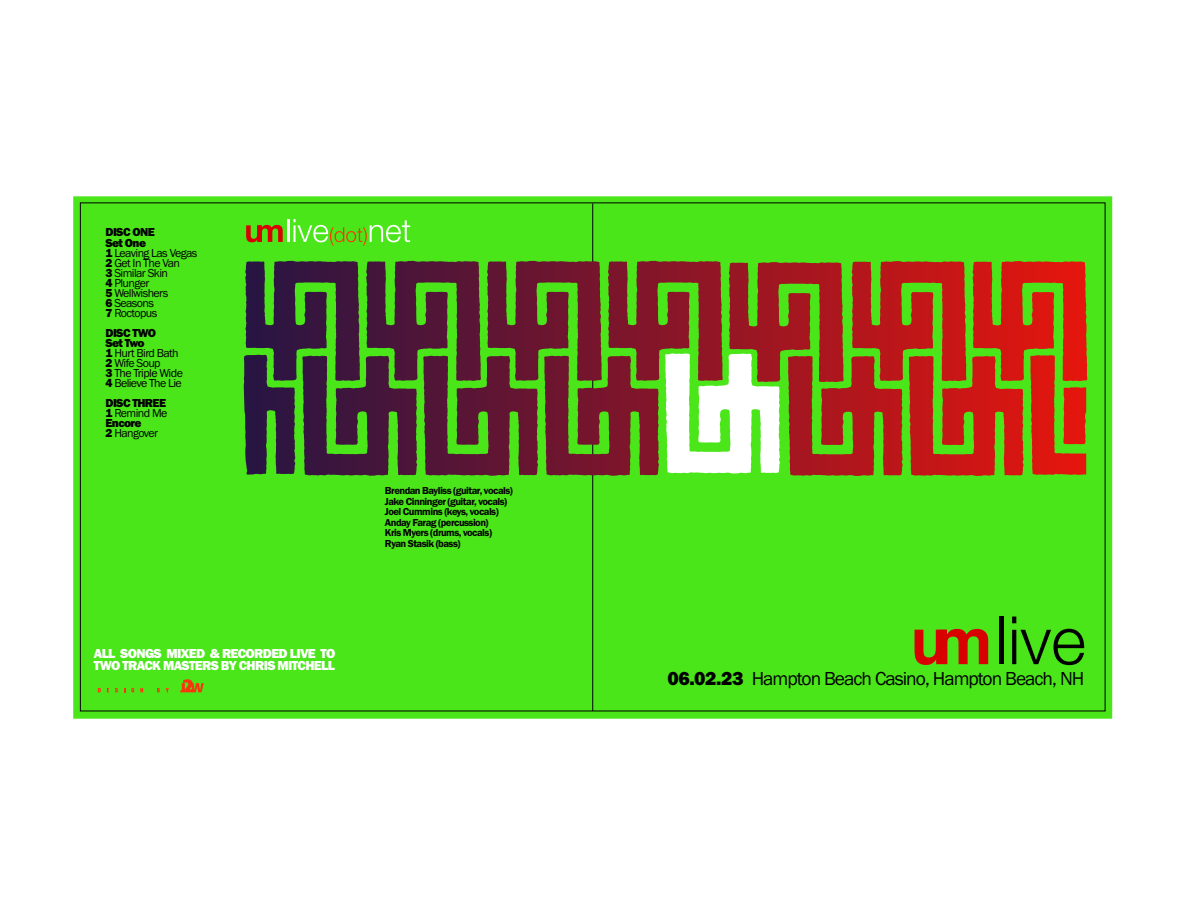
<style>
.page{position:relative;width:1188px;height:918px;background:#fff}
.page>*{position:absolute;margin:0;border:0;box-sizing:border-box;transform-origin:0 0}
.t1{font:19.5px "Franklin Gothic";letter-spacing:-.05em;color:#000}
.t2{font:800 13.5px/12px "Franklin Gothic";letter-spacing:-.05em;color:#fff}
.t3{font:12px/10.1px "Franklin Gothic";letter-spacing:-.05em;color:#000}
.t4{font:800 12px/10.1px "Franklin Gothic";letter-spacing:-.05em;color:#000}
.t5{font:600 10.5px/10.5px "Franklin Gothic";letter-spacing:-.05em;color:#000}
.s1{font-weight:800}
.s2{font-weight:400}
</style>
<div class="page">
<svg style="left:73px;top:196px;width:1039px;height:523px;background:#51c81c"></svg>
<hr style="left:592px;top:203px;width:1px;height:508px;background:#000">
<svg style="left:246px;top:225px;width:37px;height:17px"></svg>
<hr style="left:288px;top:219px;width:2px;height:23px;background:#fff">
<svg style="left:294px;top:219px;width:116px;height:27px;background:#6be038"></svg>
<svg style="left:915px;top:629px;width:73px;height:36px;background:#9d5e0a"></svg>
<hr style="left:1000px;top:617px;width:4px;height:47px;background:#000">
<svg style="left:1012px;top:630px;width:4px;height:34px"></svg>
<svg style="left:1012px;top:617px;width:4px;height:6px"></svg>
<svg style="left:1021px;top:629px;width:63px;height:36px;background:#329e11"></svg>
<svg style="left:98px;top:688px;width:3px;height:4px"></svg>
<svg style="left:115px;top:688px;width:3px;height:4px"></svg>
<svg style="left:131px;top:688px;width:3px;height:4px"></svg>
<svg style="left:140px;top:688px;width:3px;height:4px"></svg>
<svg style="left:157px;top:688px;width:3px;height:4px"></svg>
<svg style="left:166px;top:688px;width:3px;height:4px"></svg>
<svg style="left:180px;top:679px;width:24px;height:13px"></svg>
<svg style="left:244px;top:354px;width:842px;height:121px;background:#806338"></svg>
<p class="t3" style="left:106px;top:228px;width:93px"><span class="s1">DISC ONE<br>Set One<br>1</span> Leaving Las Vegas<br><span class="s1">2</span> Get In The Van<br><span class="s1">3</span> Similar Skin<br><span class="s1">4</span> Plunger<br><span class="s1">5</span> Wellwishers<br><span class="s1">6</span> Seasons<br><span class="s1">7</span> Roctopus</p>
<p class="t3" style="left:106px;top:329px;width:79px"><span class="s1">DISC TWO<br>Set Two<br>1</span> Hurt Bird Bath<br><span class="s1">2</span> Wife Soup<br><span class="s1">3</span> The Triple Wide<br><span class="s1">4</span> Believe The Lie</p>
<p class="t4" style="left:106px;top:399px;width:63px">DISC THREE<br>1 <span class="s2">Remind Me<br></span>Encore<br>2 <span class="s2">Hangover</span></p>
<p class="t2" style="left:94px;top:649px;width:243px">ALL SONGS MIXED &amp; RECORDED LIVE TO<br>TWO TRACK MASTERS BY CHRIS MITCHELL</p>
<p class="t5" style="left:385px;top:486px;width:130px">Brendan Bayliss (guitar, vocals)<br>Jake Cinninger (guitar, vocals)<br>Joel Cummins (keys, vocals)<br>Anday Farag (percussion)<br>Kris Myers (drums, vocals)<br>Ryan Stasik (bass)</p>
<h1 class="t1" style="left:668px;top:671px;width:418px"><span class="s1">06.02.23</span> Hampton Beach Casino, Hampton Beach, NH</h1>
</div>
